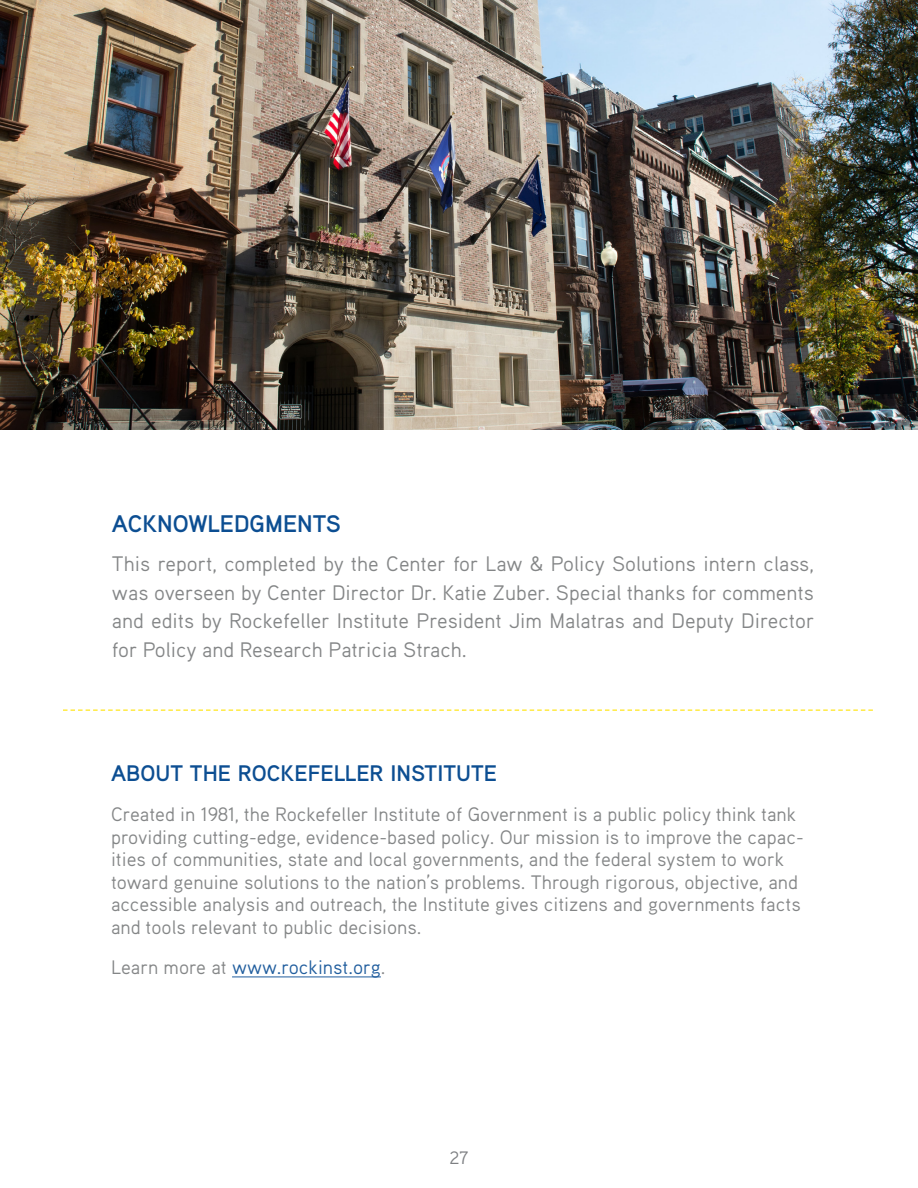
<style>
.page{position:relative;width:918px;height:1188px;background:#fff}
.page>*{position:absolute;margin:0;border:0;box-sizing:border-box;transform-origin:0 0}
.t1{font:700 24px "Aaux Pro OT";color:#0c4e92}
.t2{font:700 22.5px "Aaux Pro OT";color:#0c4e92}
.t3{font:21px/28.5px "Aaux Pro OT";color:#848687;text-align:justify}
.t4{font:19.5px/22.5px "Aaux Pro OT";color:#848687}
.t5{font:19.5px "Aaux Pro OT";color:#215e9e}
.t6{font:18px "Aaux Pro OT";color:#7e8083}
.s1{color:#848687}
</style>
<div class="page">
<hr style="left:232px;top:977px;width:149px;height:1px;background:#215e9e">
<svg style="left:63px;top:709px;width:810px;height:2px"></svg>
<img style="left:0;top:0;width:918px;height:429px">
<p class="t1" style="left:112px;top:509px;width:230px">ACKNOWLEDGMENTS</p>
<p class="t3" style="left:112px;top:549px;width:704px">This report, completed by the Center for Law &amp; Policy Solutions intern class, was overseen by Center Director Dr. Katie Zuber. Special thanks for comments and edits by Rockefeller Institute President Jim Malatras and Deputy Director for Policy and Research Patricia Strach.</p>
<p class="t2" style="left:111px;top:759px;width:387px">ABOUT THE ROCKEFELLER INSTITUTE</p>
<p class="t4" style="left:111px;top:803px;width:694px">Created in 1981, the Rockefeller Institute of Government is a public policy think tank providing cutting-edge, evidence-based policy. Our mission is to improve the capac&shy;ities of communities, state and local governments, and the federal system to work toward genuine solutions to the nation’s problems. Through rigorous, objective, and accessible analysis and outreach, the Institute gives citizens and governments facts and tools relevant to public decisions.</p>
<p class="t5" style="left:111px;top:955px;width:276px"><span class="s1">Learn more at</span> www.rockinst.org<span class="s1">.</span></p>
<p class="t6" style="left:450px;top:1146px;width:20px">27</p>
</div>
